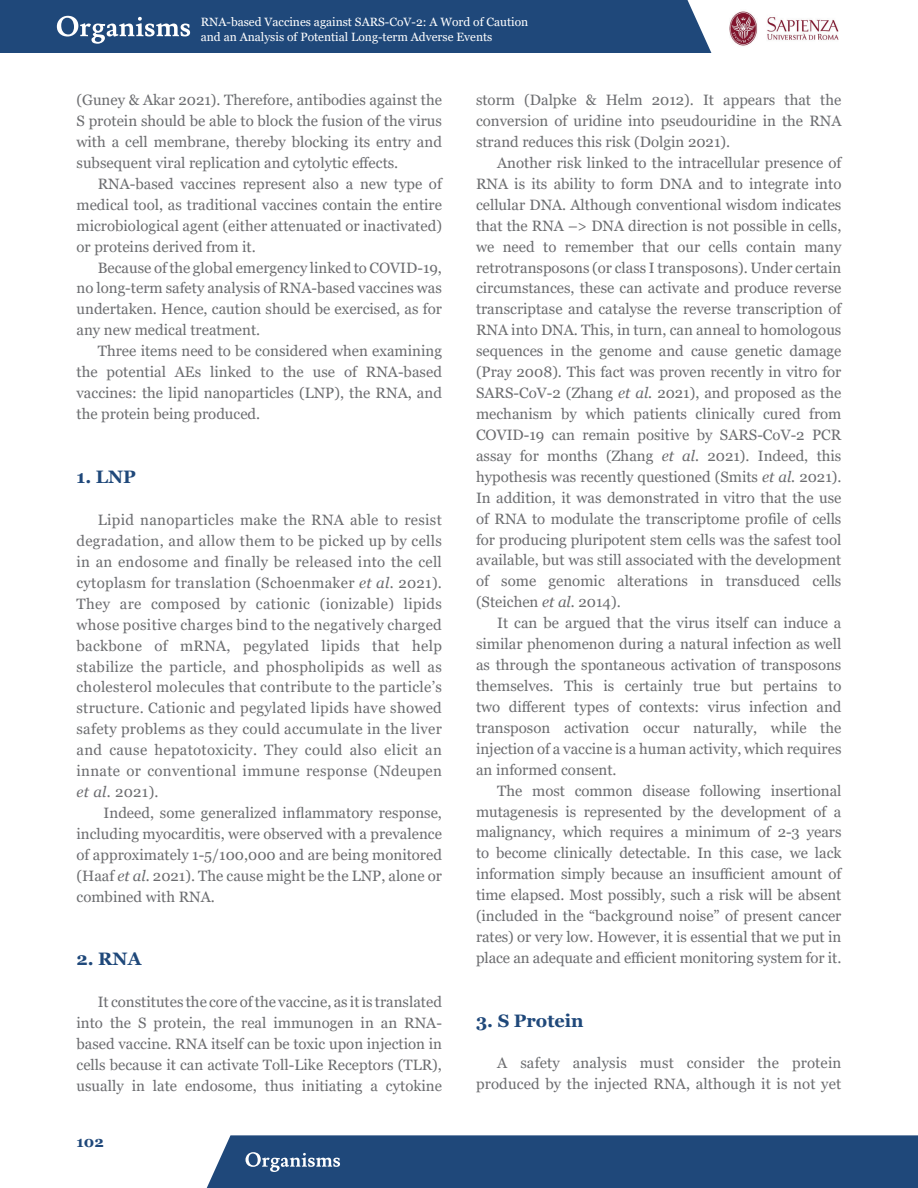
<style>
.page{position:relative;width:918px;height:1188px;background:#fff}
.page>*{position:absolute;margin:0;border:0;box-sizing:border-box;transform-origin:0 0}
.t1{font:700 18px "Georgia";color:#1f487a}
.t2{font:15px/21px "Georgia";color:#6c6d70;text-align:justify}
.t3{font:700 15px "Georgia";color:#1f487a}
.t4{font:12px/14.4px "Georgia";color:#fff}
.s1{font-style:italic}
</style>
<div class="page">
<img style="left:729px;top:11px;width:110px;height:35px">
<div style="left:0;top:0;width:711px;height:53px;background:#1f487a"></div>
<div style="left:207px;top:1135px;width:711px;height:53px;background:#1f487a"></div>
<p class="t4" style="left:201px;top:15px;width:329px">RNA-based Vaccines against SARS-CoV-2: A Word of Caution and an Analysis of Potential Long-term Adverse Events</p>
<p class="t2" style="left:77px;top:90px;width:367px">(Guney &amp; Akar 2021). Therefore, antibodies against the S protein should be able to block the fusion of the virus with a cell membrane, thereby blocking its entry and subsequent viral replication and cytolytic effects.</p>
<p class="t2" style="left:77px;top:173px;width:367px;text-indent:21px">RNA-based vaccines represent also a new type of medical tool, as traditional vaccines contain the entire microbiological agent (either attenuated or inactivated) or proteins derived from it.</p>
<p class="t2" style="left:77px;top:257px;width:367px;text-indent:21px">Because of the global emergency linked to COVID-19, no long-term safety analysis of RNA-based vaccines was undertaken. Hence, caution should be exercised, as for any new medical treatment.</p>
<p class="t2" style="left:77px;top:341px;width:367px;text-indent:21px">Three items need to be considered when examining the potential AEs linked to the use of RNA-based vaccines: the lipid nanoparticles (LNP), the RNA, and the protein being produced.</p>
<p class="t1" style="left:77px;top:465px;width:61px">1. LNP</p>
<p class="t2" style="left:77px;top:510px;width:367px;text-indent:21px">Lipid nanoparticles make the RNA able to resist degradation, and allow them to be picked up by cells in an endosome and finally be released into the cell cytoplasm for translation (Schoenmaker <span class="s1">et al.</span> 2021).<br>They are composed by cationic (ionizable) lipids whose positive charges bind to the negatively charged backbone of mRNA, pegylated lipids that help stabilize the particle, and phospholipids as well as cholesterol molecules that contribute to the particle’s structure. Cationic and pegylated lipids have showed safety problems as they could accumulate in the liver and cause hepatotoxicity. They could also elicit an innate or conventional immune response (Ndeupen <span class="s1">et al.</span> 2021).</p>
<p class="t2" style="left:77px;top:803px;width:367px;text-indent:27px">Indeed, some generalized inflammatory response, including myocarditis, were observed with a prevalence of approximately 1-5/100,000 and are being monitored (Haaf <span class="s1">et al.</span> 2021). The cause might be the LNP, alone or combined with RNA.</p>
<p class="t1" style="left:77px;top:947px;width:66px">2. RNA</p>
<p class="t2" style="left:77px;top:992px;width:367px;text-indent:21px">It constitutes the core of the vaccine, as it is translated into the S protein, the real immunogen in an RNA&shy;based vaccine. RNA itself can be toxic upon injection in cells because it can activate Toll-Like Receptors (TLR), usually in late endosome, thus initiating a cytokine</p>
<p class="t3" style="left:77px;top:1132px;width:29px">102</p>
<p class="t2" style="left:476px;top:90px;width:367px">storm (Dalpke &amp; Helm 2012). It appears that the conversion of uridine into pseudouridine in the RNA strand reduces this risk (Dolgin 2021).</p>
<p class="t2" style="left:476px;top:153px;width:367px;text-indent:21px">Another risk linked to the intracellular presence of RNA is its ability to form DNA and to integrate into cellular DNA. Although conventional wisdom indicates that the RNA –&gt; DNA direction is not possible in cells, we need to remember that our cells contain many retrotransposons (or class I transposons). Under certain circumstances, these can activate and produce reverse transcriptase and catalyse the reverse transcription of RNA into DNA. This, in turn, can anneal to homologous sequences in the genome and cause genetic damage (Pray 2008). This fact was proven recently in vitro for SARS-CoV-2 (Zhang <span class="s1">et al.</span> 2021), and proposed as the mechanism by which patients clinically cured from COVID-19 can remain positive by SARS-CoV-2 PCR assay for months (Zhang <span class="s1">et al.</span> 2021). Indeed, this hypothesis was recently questioned (Smits <span class="s1">et al.</span> 2021).<br>In addition, it was demonstrated in vitro that the use of RNA to modulate the transcriptome profile of cells for producing pluripotent stem cells was the safest tool available, but was still associated with the development of some genomic alterations in transduced cells (Steichen <span class="s1">et al.</span> 2014).</p>
<p class="t2" style="left:476px;top:613px;width:367px;text-indent:21px">It can be argued that the virus itself can induce a similar phenomenon during a natural infection as well as through the spontaneous activation of transposons themselves. This is certainly true but pertains to two different types of contexts: virus infection and transposon activation occur naturally, while the injection of a vaccine is a human activity, which requires an informed consent.</p>
<p class="t2" style="left:476px;top:780px;width:367px;text-indent:21px">The most common disease following insertional mutagenesis is represented by the development of a malignancy, which requires a minimum of 2-3 years to become clinically detectable. In this case, we lack information simply because an insufficient amount of time elapsed. Most possibly, such a risk will be absent (included in the “background noise” of present cancer rates) or very low. However, it is essential that we put in place an adequate and efficient monitoring system for it.</p>
<p class="t1" style="left:476px;top:1009px;width:109px">3. S Protein</p>
<p class="t2" style="left:476px;top:1053px;width:367px;text-align:right">A safety analysis must consider the protein produced by the injected RNA, although it is not yet</p>
</div>
